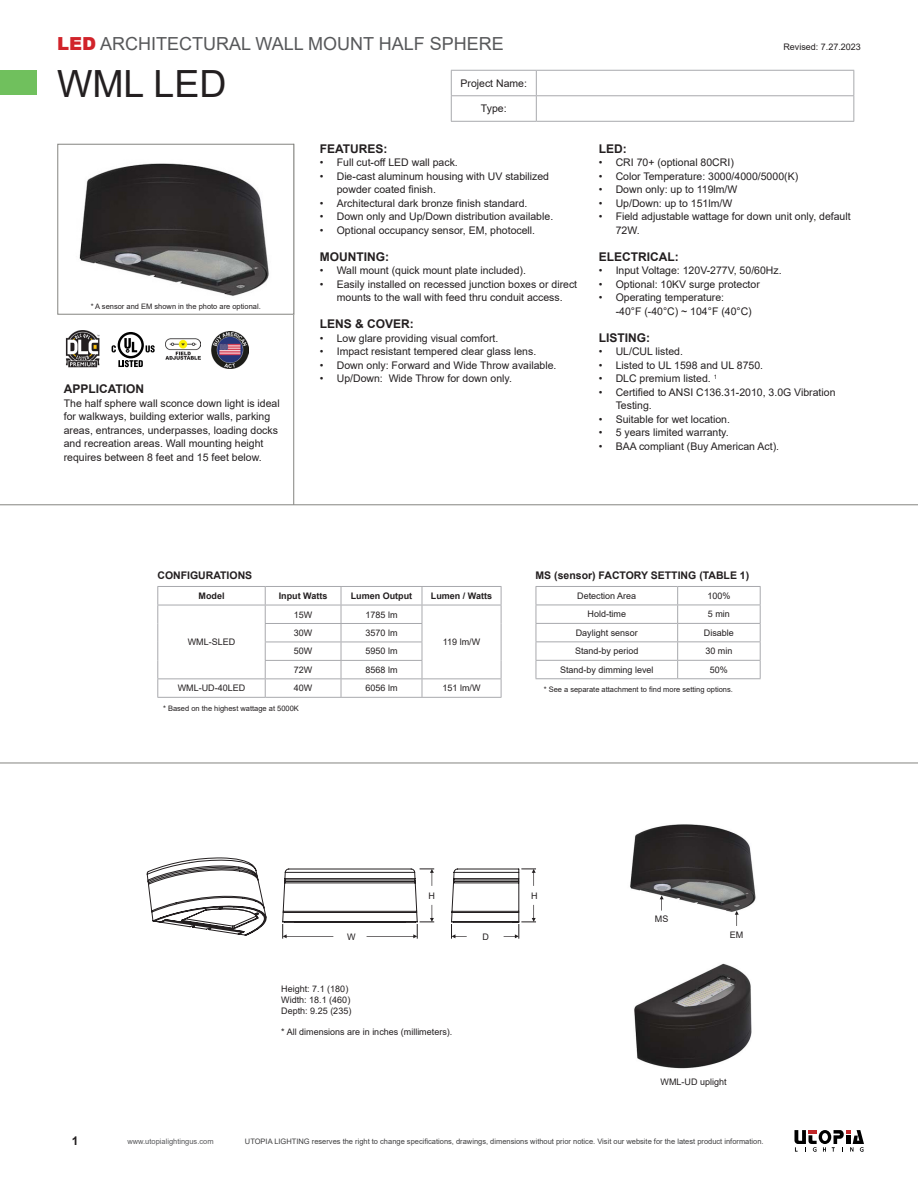
<style>
.page{position:relative;width:918px;height:1188px;background:#fff}
.page>*{position:absolute;margin:0;border:0;box-sizing:border-box;transform-origin:0 0}
.t1{font:37.5px "Arial";color:#231f20}
.t2{font:18px "Arial";color:#57585a}
.t3{font:700 12px "Arial";color:#231f20}
.t4{font:10.5px/13.5px "Arial";color:#231f20}
.t5{font:700 10.5px "Arial";color:#231f20}
.t6{font:9px "Arial";color:#231f20}
.t7{font:700 9px "Arial";color:#231f20}
.t8{font:7.5px "Arial";color:#3e3e3f}
.t9{font:7.5px "Arial";color:#231f20}
.t10{font:7.5px "Arial";color:#57585a}
.s1{font-weight:900;color:#d1232a}
</style>
<div class="page">
<svg style="left:794px;top:1130px;width:70px;height:22px"></svg>
<div style="left:0;top:70px;width:37px;height:25px;background:#70c05d"></div>
<hr style="left:0;top:504px;width:918px;height:1px;background:#848480">
<hr style="left:293px;top:144px;width:1px;height:361px;background:#848480">
<img style="left:79px;top:163px;width:190px;height:133px">
<div style="left:57px;top:144px;width:237px;height:171px;border:1px solid #848480"></div>
<hr style="left:0;top:763px;width:918px;height:1px;background:#848480">
<svg style="left:451px;top:70px;width:403px;height:51px"></svg>
<hr style="left:451px;top:121px;width:85px;height:1px;background:#a8a9ad">
<hr style="left:536px;top:121px;width:318px;height:1px;background:#a8a9ad">
<svg style="left:118px;top:360px;width:25px;height:7px"></svg>
<svg style="left:146px;top:345px;width:9px;height:7px"></svg>
<svg style="left:118px;top:332px;width:26px;height:26px"></svg>
<svg style="left:120px;top:334px;width:21px;height:22px"></svg>
<svg style="left:124px;top:338px;width:13px;height:14px"></svg>
<svg style="left:112px;top:345px;width:4px;height:7px"></svg>
<img style="left:165px;top:338px;width:36px;height:22px">
<svg style="left:157px;top:586px;width:345px;height:111px"></svg>
<hr style="left:157px;top:697px;width:108px;height:1px;background:#a8a9ad">
<hr style="left:265px;top:697px;width:76px;height:1px;background:#a8a9ad">
<hr style="left:341px;top:697px;width:81px;height:1px;background:#a8a9ad">
<hr style="left:422px;top:697px;width:79px;height:1px;background:#a8a9ad">
<hr style="left:157px;top:586px;width:108px;height:1px;background:#a8a9ad">
<hr style="left:265px;top:586px;width:76px;height:1px;background:#a8a9ad">
<hr style="left:341px;top:586px;width:81px;height:1px;background:#a8a9ad">
<hr style="left:422px;top:586px;width:79px;height:1px;background:#a8a9ad">
<svg style="left:536px;top:586px;width:225px;height:92px"></svg>
<hr style="left:536px;top:678px;width:142px;height:1px;background:#a8a9ad">
<hr style="left:678px;top:678px;width:83px;height:1px;background:#a8a9ad">
<svg style="left:146px;top:857px;width:390px;height:82px"></svg>
<div style="left:426px;top:888px;width:12px;height:14px;background:#fff"></div>
<div style="left:528px;top:888px;width:12px;height:14px;background:#fff"></div>
<div style="left:480px;top:929px;width:12px;height:14px;background:#fff"></div>
<div style="left:346px;top:929px;width:11px;height:14px;background:#fff"></div>
<img style="left:630px;top:824px;width:126px;height:91px">
<img style="left:634px;top:963px;width:118px;height:106px">
<svg style="left:660px;top:895px;width:4px;height:16px"></svg>
<svg style="left:735px;top:911px;width:4px;height:15px"></svg>
<div style="left:650px;top:912px;width:23px;height:14px;background:#fff"></div>
<img style="left:212px;top:332px;width:36px;height:36px">
<img style="left:65px;top:331px;width:35px;height:36px">
<p class="t2" style="left:57px;top:32px;width:448px"><span class="s1">LED</span> ARCHITECTURAL WALL MOUNT HALF SPHERE</p>
<p class="t1" style="left:57px;top:58px;width:171px">WML LED</p>
<p class="t4" style="left:461px;top:76px;width:68px">Project Name:</p>
<p class="t4" style="left:481px;top:102px;width:27px">Type:</p>
<p class="t9" style="left:91px;top:302px;width:172px">* A sensor and EM shown in the photo are optional.</p>
<p class="t3" style="left:64px;top:381px;width:82px">APPLICATION</p>
<p class="t4" style="left:64px;top:396px;width:217px">The half sphere wall sconce down light is ideal for walkways, building exterior walls, parking areas, entrances, underpasses, loading docks and recreation areas. Wall mounting height requires between 8 feet and 15 feet below.</p>
<p class="t3" style="left:320px;top:140px;width:69px">FEATURES:</p>
<p class="t4" style="left:320px;top:156px;width:140px">• Full cut-off LED wall pack.</p>
<p class="t4" style="left:337px;top:169px;width:214px;text-indent:-17px">• Die-cast aluminum housing with UV stabilized powder coated finish.</p>
<p class="t4" style="left:320px;top:196px;width:209px">• Architectural dark bronze finish standard.</p>
<p class="t4" style="left:320px;top:210px;width:235px">• Down only and Up/Down distribution available.</p>
<p class="t4" style="left:320px;top:223px;width:217px">• Optional occupancy sensor, EM, photocell.</p>
<p class="t3" style="left:320px;top:248px;width:71px">MOUNTING:</p>
<p class="t4" style="left:320px;top:264px;width:208px">• Wall mount (quick mount plate included).</p>
<p class="t4" style="left:320px;top:277px;width:259px;text-align:center">• Easily installed on recessed junction boxes or direct mounts to the wall with feed thru conduit access.</p>
<p class="t3" style="left:320px;top:315px;width:96px">LENS &amp; COVER:</p>
<p class="t4" style="left:320px;top:331px;width:180px">• Low glare providing visual comfort.</p>
<p class="t4" style="left:320px;top:345px;width:218px">• Impact resistant tempered clear glass lens.</p>
<p class="t4" style="left:320px;top:358px;width:238px">• Down only: Forward and Wide Throw available.</p>
<p class="t4" style="left:320px;top:372px;width:194px">• Up/Down: Wide Throw for down only.</p>
<p class="t6" style="left:783px;top:40px;width:79px">Revised: 7.27.2023</p>
<p class="t3" style="left:599px;top:140px;width:29px">LED:</p>
<p class="t4" style="left:599px;top:156px;width:137px">• CRI 70+ (optional 80CRI)</p>
<p class="t4" style="left:599px;top:169px;width:201px">• Color Temperature: 3000/4000/5000(K)</p>
<p class="t4" style="left:599px;top:183px;width:140px">• Down only: up to 119lm/W</p>
<p class="t4" style="left:599px;top:196px;width:135px">• Up/Down: up to 151lm/W</p>
<p class="t4" style="left:616px;top:210px;width:237px;text-indent:-17px">• Field adjustable wattage for down unit only, default<br>72W.</p>
<p class="t3" style="left:599px;top:248px;width:81px">ELECTRICAL:</p>
<p class="t4" style="left:599px;top:264px;width:185px">• Input Voltage: 120V-277V, 50/60Hz.</p>
<p class="t4" style="left:599px;top:277px;width:163px">• Optional: 10KV surge protector</p>
<p class="t4" style="left:616px;top:291px;width:138px;text-indent:-17px">• Operating temperature: -40°F (-40°C) ~ 104°F (40°C)</p>
<p class="t3" style="left:599px;top:329px;width:53px">LISTING:</p>
<p class="t4" style="left:599px;top:345px;width:86px">• UL/CUL listed.</p>
<p class="t4" style="left:599px;top:358px;width:166px">• Listed to UL 1598 and UL 8750.</p>
<p class="t4" style="left:599px;top:372px;width:120px">• DLC premium listed. <sup>1</sup></p>
<p class="t4" style="left:616px;top:385px;width:221px;text-indent:-17px">• Certified to ANSI C136.31-2010, 3.0G Vibration<br>Testing.</p>
<p class="t4" style="left:599px;top:412px;width:133px">• Suitable for wet location.</p>
<p class="t4" style="left:599px;top:426px;width:132px">• 5 years limited warranty.</p>
<p class="t4" style="left:599px;top:439px;width:182px">• BAA compliant (Buy American Act).</p>
<p class="t5" style="left:157px;top:568px;width:96px">CONFIGURATIONS</p>
<p class="t5" style="left:536px;top:568px;width:215px">MS (sensor) FACTORY SETTING (TABLE 1)</p>
<p class="t7" style="left:199px;top:590px;width:28px">Model</p>
<p class="t7" style="left:279px;top:590px;width:50px">Input Watts</p>
<p class="t7" style="left:351px;top:590px;width:63px">Lumen Output</p>
<p class="t7" style="left:431px;top:590px;width:63px">Lumen / Watts</p>
<p class="t6" style="left:188px;top:636px;width:49px">WML-SLED</p>
<p class="t6" style="left:577px;top:590px;width:61px">Detection Area</p>
<p class="t6" style="left:707px;top:590px;width:25px">100%</p>
<p class="t6" style="left:588px;top:608px;width:40px">Hold-time</p>
<p class="t6" style="left:708px;top:608px;width:24px">5 min</p>
<p class="t6" style="left:576px;top:627px;width:64px">Daylight sensor</p>
<p class="t6" style="left:704px;top:627px;width:32px">Disable</p>
<p class="t6" style="left:575px;top:645px;width:65px">Stand-by period</p>
<p class="t6" style="left:705px;top:645px;width:29px">30 min</p>
<p class="t6" style="left:560px;top:663px;width:95px">Stand-by dimming level</p>
<p class="t6" style="left:710px;top:663px;width:20px">50%</p>
<p class="t6" style="left:294px;top:608px;width:20px">15W</p>
<p class="t6" style="left:365px;top:608px;width:34px">1785 lm</p>
<p class="t6" style="left:294px;top:627px;width:20px">30W</p>
<p class="t6" style="left:365px;top:627px;width:34px">3570 lm</p>
<p class="t6" style="left:294px;top:645px;width:20px">50W</p>
<p class="t6" style="left:365px;top:645px;width:34px">5950 lm</p>
<p class="t6" style="left:294px;top:664px;width:20px">72W</p>
<p class="t6" style="left:365px;top:664px;width:34px">8568 lm</p>
<p class="t6" style="left:443px;top:636px;width:39px">119 lm/W</p>
<p class="t6" style="left:178px;top:682px;width:69px">WML-UD-40LED</p>
<p class="t6" style="left:294px;top:682px;width:20px">40W</p>
<p class="t6" style="left:365px;top:682px;width:34px">6056 lm</p>
<p class="t6" style="left:443px;top:682px;width:40px">151 lm/W</p>
<p class="t9" style="left:163px;top:703px;width:137px">* Based on the highest wattage at 5000K</p>
<p class="t9" style="left:544px;top:684px;width:191px">* See a separate attachment to find more setting options.</p>
<p class="t6" style="left:429px;top:889px;width:8px">H</p>
<p class="t6" style="left:531px;top:889px;width:8px">H</p>
<p class="t6" style="left:347px;top:930px;width:10px">W</p>
<p class="t6" style="left:483px;top:930px;width:8px">D</p>
<p class="t6" style="left:281px;top:983px;width:69px">Height: 7.1 (180)</p>
<p class="t6" style="left:281px;top:994px;width:71px">Width: 18.1 (460)</p>
<p class="t6" style="left:281px;top:1004px;width:72px">Depth: 9.25 (235)</p>
<p class="t6" style="left:281px;top:1026px;width:173px">* All dimensions are in inches (millimeters).</p>
<p class="t6" style="left:655px;top:913px;width:15px">MS</p>
<p class="t6" style="left:730px;top:928px;width:15px">EM</p>
<p class="t6" style="left:661px;top:1075px;width:68px">WML-UD uplight</p>
<p class="t3" style="left:72px;top:1133px;width:8px">1</p>
<p class="t10" style="left:127px;top:1136px;width:88px">www.utopialightingus.com</p>
<p class="t8" style="left:245px;top:1136px;width:520px">UTOPIA LIGHTING reserves the right to change specifications, drawings, dimensions without prior notice. Visit our website for the latest product information.</p>
</div>
